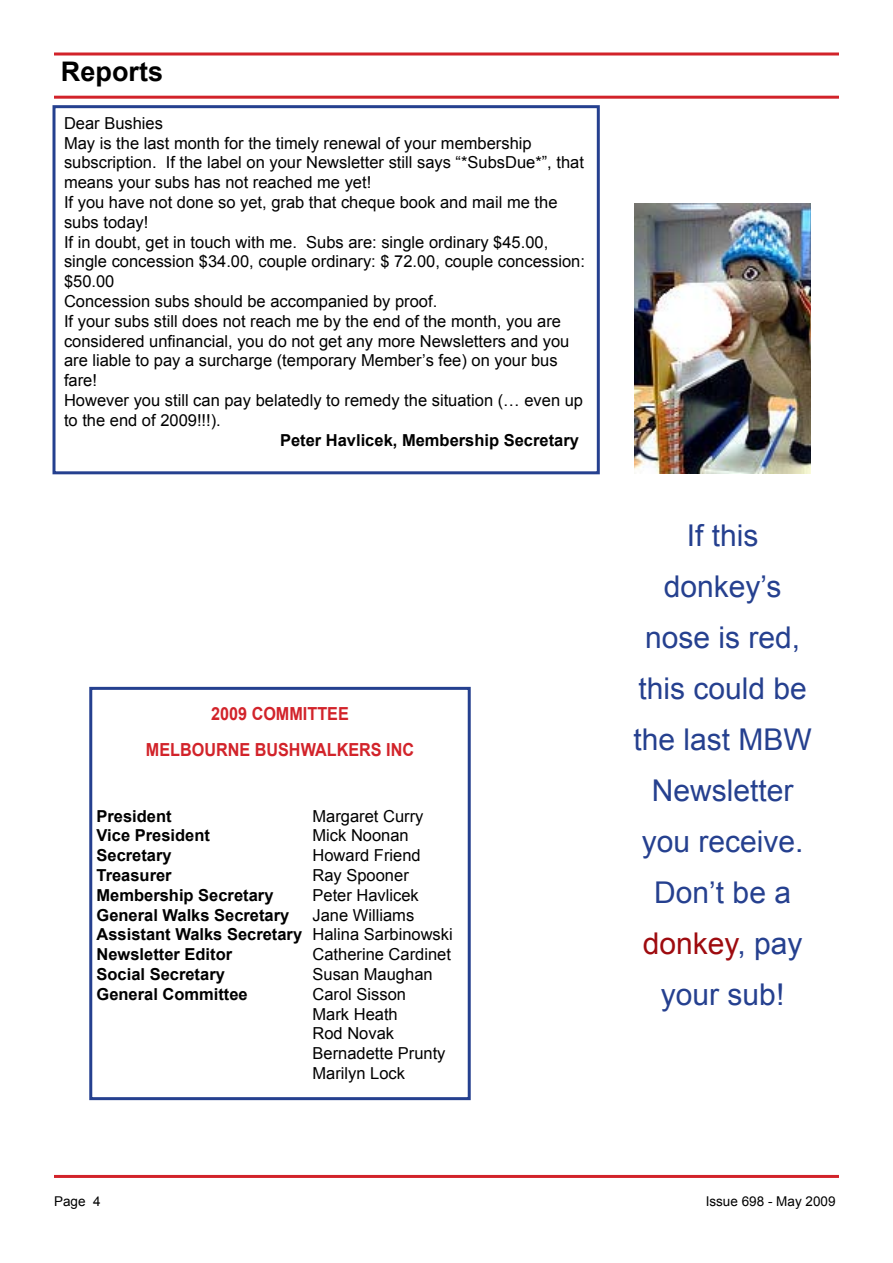
<style>
.page{position:relative;width:893px;height:1263px;background:#fff}
.page>*{position:absolute;margin:0;border:0;box-sizing:border-box;transform-origin:0 0}
.t1{font:30px/51px "Arial";color:#25408f;text-align:center}
.t2{font:700 27px "Arial";color:#000}
.t3{font:700 18px "Arial";color:#d2232a;scale:.9 1}
.t4{font:16.5px/19.8px "Arial";color:#000}
.t5{font:700 16.5px/19.8px "Arial";color:#000}
.t6{font:13.5px "Arial";color:#000}
.s1{font-weight:400}
.s2{color:#9e0b0f}
</style>
<div class="page">
<svg style="left:54px;top:52px;width:785px;height:4px;background:#dd595e"></svg>
<hr style="left:54px;top:1175px;width:785px;height:3px;background:#d2232a">
<hr style="left:54px;top:96px;width:785px;height:3px;background:#d2232a">
<div style="left:89px;top:687px;width:382px;height:413px;border:3px solid #25408f"></div>
<div style="left:52px;top:105px;width:548px;height:369px;border:3px solid #25408f"></div>
<img style="left:634px;top:203px;width:177px;height:270px">
<h2 class="t2" style="left:61px;top:53px;width:104px">Reports</h2>
<p class="t4" style="left:64px;top:113px;width:522px">Dear Bushies<br>May is the last month for the timely renewal of your membership subscription. If the label on your Newsletter still says “*SubsDue*”, that means your subs has not reached me yet!<br>If you have not done so yet, grab that cheque book and mail me the subs today!<br>If in doubt, get in touch with me. Subs are: single ordinary $45.00, single concession $34.00, couple ordinary: $ 72.00, couple concession: $50.00<br>Concession subs should be accompanied by proof.<br>If your subs still does not reach me by the end of the month, you are considered unfinancial, you do not get any more Newsletters and you are liable to pay a surcharge (temporary Member’s fee) on your bus fare!<br>However you still can pay belatedly to remedy the situation (… even up to the end of 2009!!!).</p>
<p class="t5" style="left:280px;top:430px;width:300px">Peter Havlicek, Membership Secretary</p>
<p class="t3" style="left:211px;top:702px;width:71px">2009 Committee</p>
<p class="t3" style="left:146px;top:738px;width:29px">Melbourne</p>
<p class="t3" style="left:255px;top:738px;width:27px">Bushwalkers</p>
<p class="t3" style="left:386px;top:738px;width:18px">Inc</p>
<p class="t5" style="left:97px;top:806px;width:77px">President</p>
<p class="t4" style="left:313px;top:806px;width:112px">Margaret Curry</p>
<p class="t5" style="left:97px;top:826px;width:115px">Vice President</p>
<p class="t4" style="left:313px;top:826px;width:98px">Mick Noonan</p>
<p class="t5" style="left:97px;top:846px;width:77px">Secretary</p>
<p class="t4" style="left:313px;top:846px;width:110px">Howard Friend</p>
<p class="t5" style="left:97px;top:866px;width:77px">Treasurer</p>
<p class="t4" style="left:313px;top:865px;width:98px">Ray Spooner</p>
<p class="t5" style="left:97px;top:886px;width:178px">Membership Secretary</p>
<p class="t4" style="left:313px;top:885px;width:108px">Peter Havlicek</p>
<p class="t5" style="left:97px;top:905px;width:194px">General Walks Secretary</p>
<p class="t5" style="left:97px;top:905px;width:358px;text-indent:216px"><span class="s1">Jane Williams<br></span>Assistant Walks Secretary <span class="s1">Halina Sarbinowski<br></span>Newsletter Editor</p>
<p class="t4" style="left:313px;top:945px;width:140px">Catherine Cardinet</p>
<p class="t5" style="left:97px;top:965px;width:130px">Social Secretary</p>
<p class="t4" style="left:313px;top:964px;width:122px">Susan Maughan</p>
<p class="t5" style="left:97px;top:985px;width:153px">General Committee</p>
<p class="t4" style="left:313px;top:984px;width:134px">Carol Sisson<br>Mark Heath<br>Rod Novak<br>Bernadette Prunty<br>Marilyn Lock</p>
<h1 class="t1" style="left:633px;top:510px;width:180px">If this donkey’s nose is red, this could be the last MBW<br>Newsletter you receive.<br>Don’t be a <span class="s2">donkey</span>, pay your sub!</h1>
<p class="t6" style="left:54px;top:1192px;width:48px">Page 4</p>
<p class="t6" style="left:706px;top:1192px;width:131px">Issue 698 - May 2009</p>
</div>
